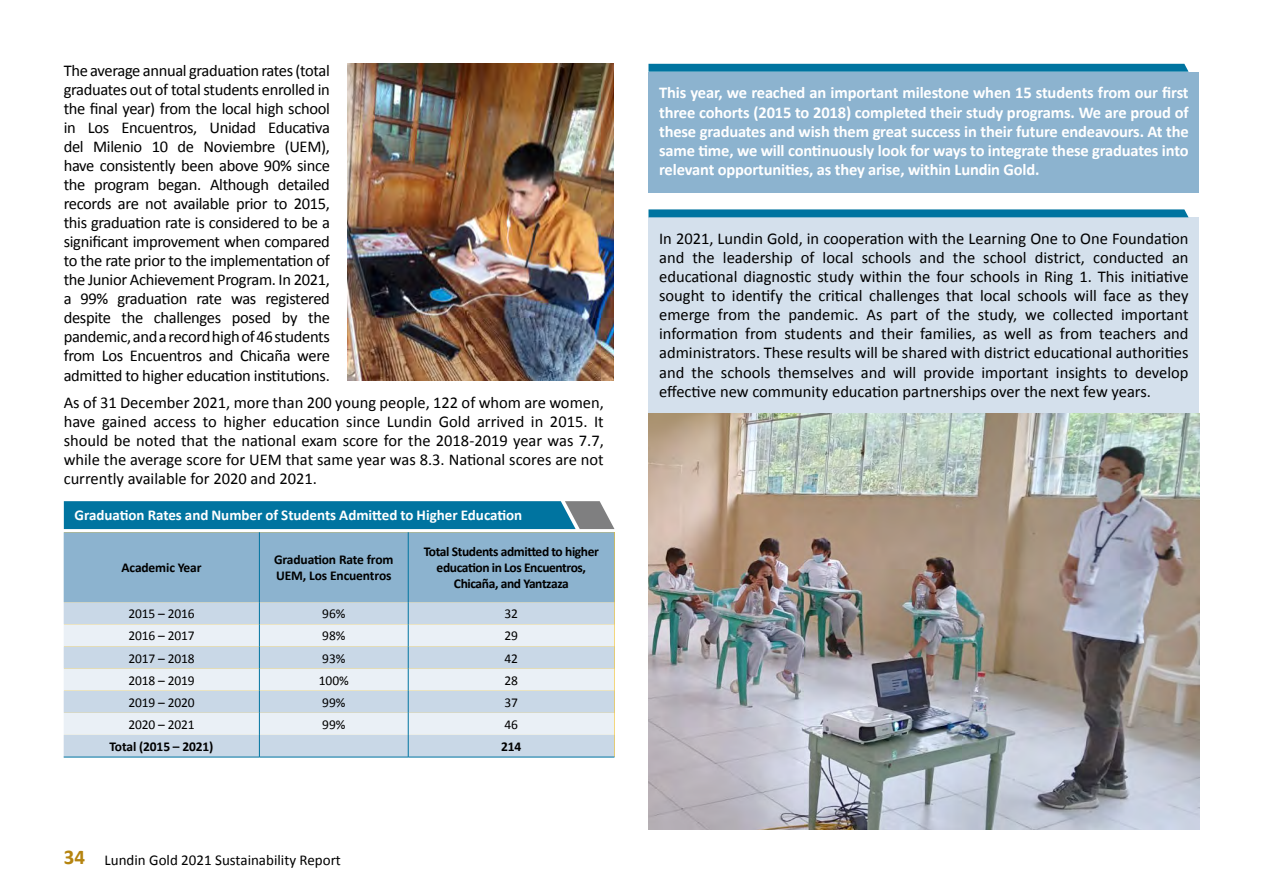
<style>
.page{position:relative;width:1263px;height:893px;background:#fff}
.page>*{position:absolute;margin:0;border:0;box-sizing:border-box;transform-origin:0 0}
.t1{font:16.5px/19px "Calibri";letter-spacing:-.005em;color:#000;text-align:justify}
.t2{font:700 16.5px/19px "Calibri";letter-spacing:-.01em;color:#fff;text-align:justify}
.t3{font:700 15px "Calibri";color:#fff}
.t4{font:15px "Calibri";color:#000}
.t5{font:13.5px "Calibri";letter-spacing:-.01em;color:#000}
.t6{font:700 13.5px/16.2px "Calibri";letter-spacing:-.03em;color:#000;text-align:center}
.t7{font:700 13.5px/16.2px "Calibri";letter-spacing:-.01em;color:#000}
.s1{font-weight:700;font-size:21px;color:#b58410}
</style>
<div class="page">
<div style="left:648px;top:217px;width:551px;height:540px;background:#d4e0ec"></div>
<svg style="left:648px;top:209px;width:540px;height:8px;background:#0e7ba5"></svg>
<div style="left:648px;top:72px;width:551px;height:120px;background:#8cb3cf"></div>
<svg style="left:648px;top:64px;width:540px;height:8px;background:#0a79a3"></svg>
<img style="left:347px;top:64px;width:267px;height:317px">
<hr style="left:64px;top:757px;width:195px;height:1px;background:#0074a0">
<hr style="left:259px;top:757px;width:149px;height:1px;background:#0074a0">
<hr style="left:408px;top:757px;width:206px;height:1px;background:#0074a0">
<svg style="left:64px;top:501px;width:550px;height:256px;background:#abc9da"></svg>
<img style="left:648px;top:413px;width:551px;height:417px">
<p class="t1" style="left:64px;top:61px;width:268px">The average annual graduation rates (total graduates out of total students enrolled in the final year) from the local high school in Los Encuentros, Unidad Educativa del Milenio 10 de Noviembre (UEM), have consistently been above 90% since the program began. Although detailed records are not available prior to 2015, this graduation rate is considered to be a significant improvement when compared to the rate prior to the implementation of the Junior Achievement Program. In 2021, a 99% graduation rate was registered despite the challenges posed by the pandemic, and a record high of 46 students from Los Encuentros and Chicaña were admitted to higher education institutions.</p>
<p class="t1" style="left:64px;top:393px;width:542px">As of 31 December 2021, more than 200 young people, 122 of whom are women, have gained access to higher education since Lundin Gold arrived in 2015. It should be noted that the national exam score for the 2018-2019 year was 7.7, while the average score for UEM that same year was 8.3. National scores are not currently available for 2020 and 2021.</p>
<p class="t3" style="left:74px;top:505px;width:449px">Graduation Rates and Number of Students Admitted to Higher Education</p>
<p class="t7" style="left:122px;top:560px;width:82px">Academic Year</p>
<p class="t7" style="left:274px;top:552px;width:121px">Graduation Rate from<br>UEM, Los Encuentros</p>
<p class="t6" style="left:424px;top:543px;width:177px">Total Students admitted to higher education in Los Encuentros,<br>Chicaña, and Yantzaza</p>
<p class="t5" style="left:128px;top:605px;width:68px">2015 – 2016</p>
<p class="t5" style="left:322px;top:605px;width:25px">96%</p>
<p class="t5" style="left:505px;top:605px;width:15px">32</p>
<p class="t5" style="left:128px;top:627px;width:68px">2016 – 2017</p>
<p class="t5" style="left:322px;top:627px;width:25px">98%</p>
<p class="t5" style="left:505px;top:627px;width:15px">29</p>
<p class="t5" style="left:128px;top:649px;width:68px">2017 – 2018</p>
<p class="t5" style="left:322px;top:649px;width:25px">93%</p>
<p class="t5" style="left:505px;top:649px;width:15px">42</p>
<p class="t5" style="left:128px;top:672px;width:68px">2018 – 2019</p>
<p class="t5" style="left:319px;top:672px;width:31px">100%</p>
<p class="t5" style="left:505px;top:672px;width:15px">28</p>
<p class="t5" style="left:128px;top:694px;width:68px">2019 – 2020</p>
<p class="t5" style="left:322px;top:694px;width:25px">99%</p>
<p class="t5" style="left:505px;top:694px;width:15px">37</p>
<p class="t5" style="left:128px;top:716px;width:68px">2020 – 2021</p>
<p class="t5" style="left:322px;top:716px;width:25px">99%</p>
<p class="t5" style="left:505px;top:716px;width:15px">46</p>
<p class="t7" style="left:110px;top:738px;width:105px">Total (2015 – 2021)</p>
<p class="t6" style="left:501px;top:738px;width:22px">214</p>
<p class="t4" style="left:64px;top:850px;width:279px"><span class="s1">34</span> Lundin Gold 2021 Sustainability Report</p>
<p class="t2" style="left:659px;top:83px;width:531px">This year, we reached an important milestone when 15 students from our first three cohorts (2015 to 2018) completed their study programs. We are proud of these graduates and wish them great success in their future endeavours. At the same time, we will continuously look for ways to integrate these graduates into relevant opportunities, as they arise, within Lundin Gold.</p>
<p class="t1" style="left:659px;top:229px;width:531px">In 2021, Lundin Gold, in cooperation with the Learning One to One Foundation and the leadership of local schools and the school district, conducted an educational diagnostic study within the four schools in Ring 1. This initiative sought to identify the critical challenges that local schools will face as they emerge from the pandemic. As part of the study, we collected important information from students and their families, as well as from teachers and administrators. These results will be shared with district educational authorities and the schools themselves and will provide important insights to develop effective new community education partnerships over the next few years.</p>
</div>
